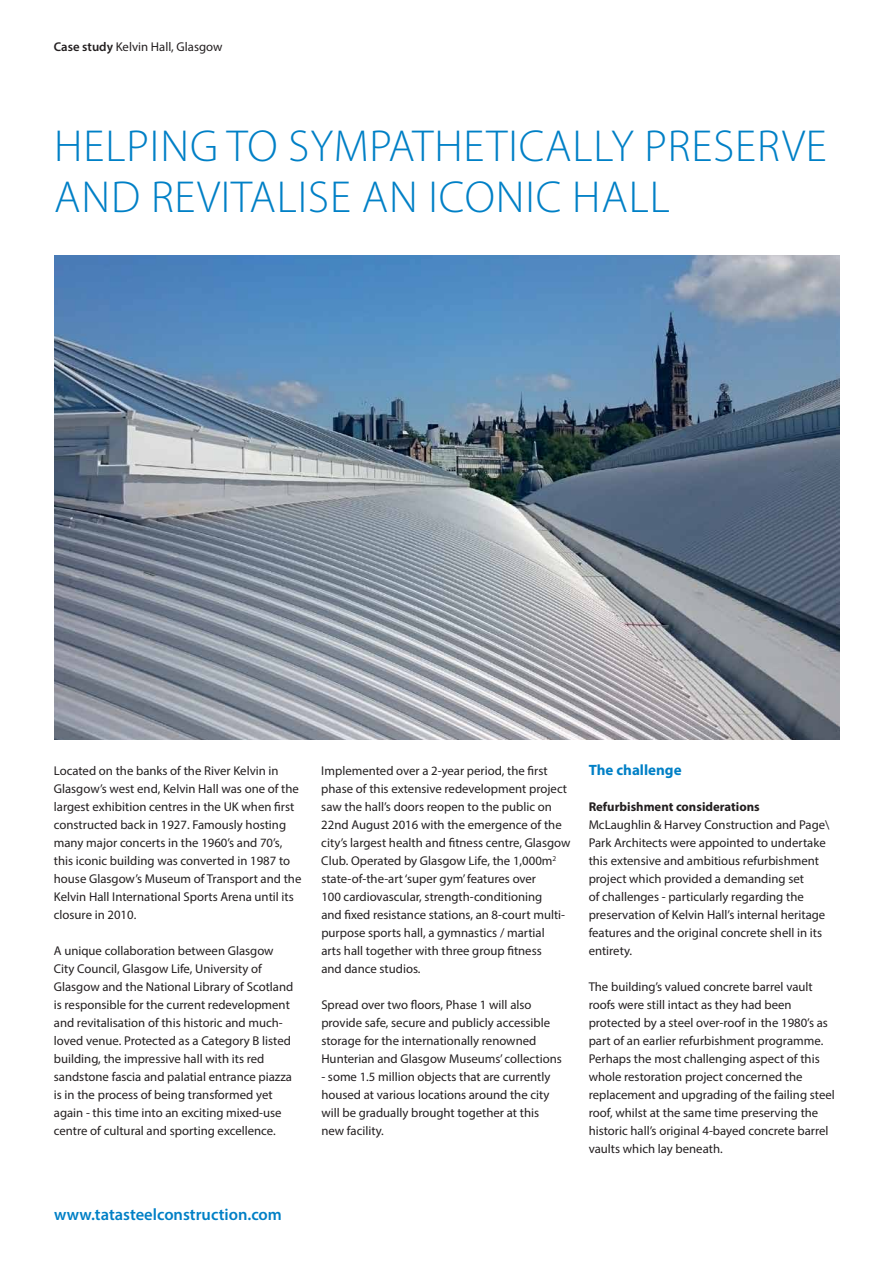
<style>
.page{position:relative;width:893px;height:1263px;background:#fff}
.page>*{position:absolute;margin:0;border:0;box-sizing:border-box;transform-origin:0 0}
.t1{font:300 45px/51px "Myriad Pro";letter-spacing:.02em;color:#0080c6}
.t2{font:600 16.5px "Myriad Pro";color:#0080c6}
.t3{font:700 15px "Myriad Pro";color:#0080c6}
.t4{font:12.75px/18px "Myriad Pro";color:#231f20}
.t5{font:700 12.75px "Myriad Pro";color:#231f20}
.s1{font-weight:600}
</style>
<div class="page">
<img style="left:54px;top:255px;width:785px;height:484px">
<p class="t4" style="left:54px;top:38px;width:170px"><span class="s1">Case study</span> Kelvin Hall, Glasgow</p>
<h1 class="t1" style="left:54px;top:122px;width:774px">HELPING TO SYMPATHETICALLY PRESERVE<br>AND REVITALISE AN ICONIC HALL</h1>
<p class="t4" style="left:54px;top:762px;width:249px">Located on the banks of the River Kelvin in Glasgow’s west end, Kelvin Hall was one of the largest exhibition centres in the UK when first constructed back in 1927. Famously hosting many major concerts in the 1960’s and 70’s, this iconic building was converted in 1987 to house Glasgow’s Museum of Transport and the Kelvin Hall International Sports Arena until its closure in 2010.</p>
<p class="t4" style="left:54px;top:942px;width:241px">A unique collaboration between Glasgow City Council, Glasgow Life, University of Glasgow and the National Library of Scotland is responsible for the current redevelopment and revitalisation of this historic and much&shy;loved venue. Protected as a Category B listed building, the impressive hall with its red sandstone fascia and palatial entrance piazza is in the process of being transformed yet again - this time into an exciting mixed-use centre of cultural and sporting excellence.</p>
<p class="t4" style="left:321px;top:762px;width:251px">Implemented over a 2-year period, the first phase of this extensive redevelopment project saw the hall’s doors reopen to the public on 22nd August 2016 with the emergence of the city’s largest health and fitness centre, Glasgow Club. Operated by Glasgow Life, the 1,000m<sup>2 </sup>state-of-the-art ‘super gym’ features over<br>100 cardiovascular, strength-conditioning<br>and fixed resistance stations, an 8-court multi&shy;purpose sports hall, a gymnastics / martial<br>arts hall together with three group fitness<br>and dance studios.</p>
<p class="t4" style="left:321px;top:996px;width:242px">Spread over two floors, Phase 1 will also provide safe, secure and publicly accessible storage for the internationally renowned Hunterian and Glasgow Museums’ collections</p>
<p class="t4" style="left:321px;top:1068px;width:231px">- some 1.5 million objects that are currently housed at various locations around the city will be gradually brought together at this new facility.</p>
<p class="t3" style="left:589px;top:760px;width:94px">The challenge</p>
<p class="t5" style="left:589px;top:799px;width:173px">Refurbishment considerations</p>
<p class="t4" style="left:589px;top:816px;width:242px">McLaughlin &amp; Harvey Construction and Page\ Park Architects were appointed to undertake this extensive and ambitious refurbishment project which provided a demanding set<br>of challenges - particularly regarding the preservation of Kelvin Hall’s internal heritage features and the original concrete shell in its entirety.</p>
<p class="t4" style="left:589px;top:978px;width:248px">The building’s valued concrete barrel vault roofs were still intact as they had been protected by a steel over-roof in the 1980’s as part of an earlier refurbishment programme.<br>Perhaps the most challenging aspect of this whole restoration project concerned the replacement and upgrading of the failing steel roof, whilst at the same time preserving the historic hall’s original 4-bayed concrete barrel vaults which lay beneath.</p>
<p class="t2" style="left:54px;top:1204px;width:229px">www.tatasteelconstruction.com</p>
</div>
